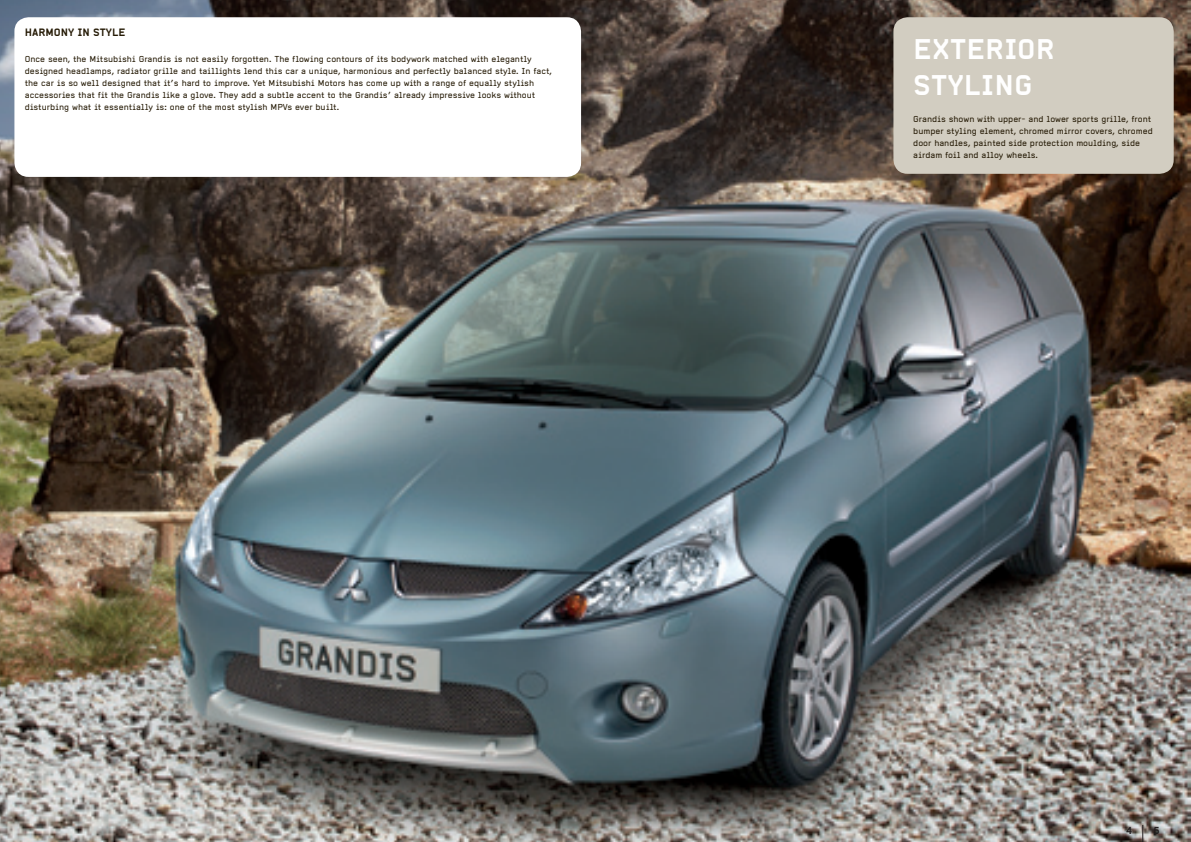
<style>
.page{position:relative;width:1191px;height:842px;background:#fff}
.page>*{position:absolute;margin:0;border:0;box-sizing:border-box;transform-origin:0 0}
.t1{font:700 28px/35.5px "Alpha Headline Pro";color:#fff}
.t2{font:700 10.5px "Alpha Headline Pro";color:#251a05}
.t3{font:700 10px "Alpha Headline Pro";color:#231f20}
.t4{font:8.5px/12px "Alpha Headline Pro";color:#251a05}
</style>
<div class="page">
<img style="left:0;top:0;width:1191px;height:842px">
<div style="left:893px;top:17px;width:280px;height:157px;background:#d2cdc1;border-radius:14px"></div>
<div style="left:14px;top:17px;width:567px;height:160px;background:#fff;border-radius:14px"></div>
<svg style="left:1142px;top:825px;width:1px;height:17px"></svg>
<p class="t2" style="left:25px;top:26px;width:16px">HARM</p>
<p class="t2" style="left:54px;top:26px;width:71px">ONY IN STYLE</p>
<p class="t4" style="left:25px;top:53px;width:529px">Once seen, the Mitsubishi Grandis is not easily forgotten. The flowing contours of its bodywork matched with elegantly designed headlamps, radiator grille and taillights lend this car a unique, harmonious and perfectly balanced style. In fact, the car is so well designed that it’s hard to improve. Yet Mitsubishi Motors has come up with a range of equally stylish accessories that fit the Grandis like a glove. They add a subtle accent to the Grandis’ already impressive looks without disturbing what it essentially is: one of the most stylish MPVs ever built.</p>
<h1 class="t1" style="left:913px;top:32px;width:135px;text-indent:104px">OR<br>STYLING</h1>
<p class="t4" style="left:913px;top:113px;width:241px">Grandis shown with upper- and lower sports grille, front bumper styling element, chromed mirror covers, chromed door handles, painted side protection moulding, side airdam foil and alloy wheels.</p>
<h1 class="t1" style="left:913px;top:32px;width:70px">EXTERI</h1>
<p class="t3" style="left:1125px;top:824px;width:8px">4</p>
<p class="t3" style="left:1153px;top:824px;width:8px">5</p>
</div>
